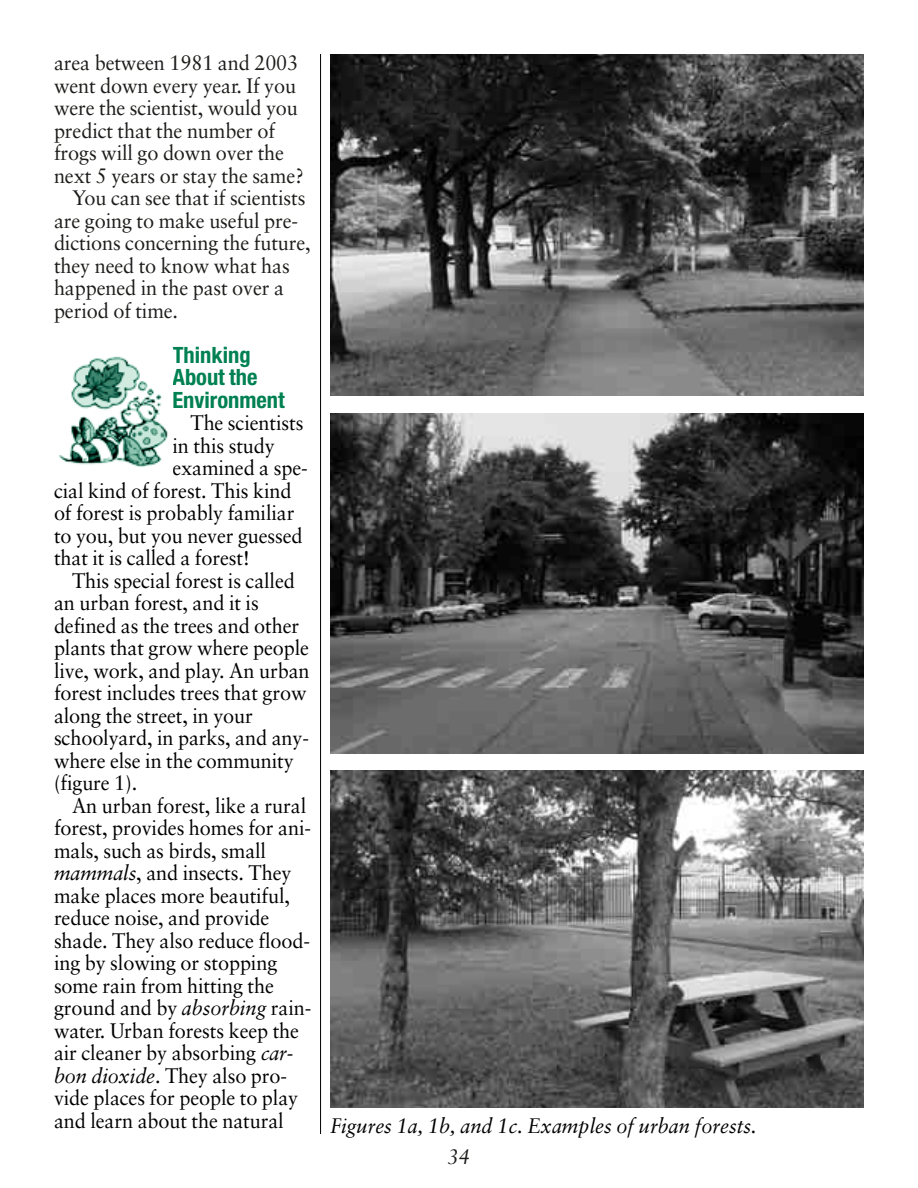
<style>
.page{position:relative;width:918px;height:1188px;background:#fff}
.page>*{position:absolute;margin:0;border:0;box-sizing:border-box;transform-origin:0 0}
.t1{font:700 condensed 22.5px/22.5px "Helvetica Neue";color:#008153}
.t2{font:21px "Sabon";letter-spacing:-.005em;color:#000;scale:.95 1}
.t3{font:21px "Sabon";letter-spacing:-.005em;color:#1c1c1a;scale:.95 1}
.t4{font:italic 21px "Sabon";color:#000;scale:.95 1}
.t5{font:italic 21px "Sabon";color:#1c1c1a;scale:.95 1}
.s1{font-style:italic}
</style>
<div class="page">
<img style="left:59px;top:356px;width:110px;height:112px">
<img style="left:330px;top:770px;width:534px;height:338px">
<img style="left:330px;top:54px;width:534px;height:342px">
<img style="left:330px;top:414px;width:534px;height:340px">
<hr style="left:320px;top:54px;width:1px;height:1080px;background:#000">
<p class="t3" style="left:54px;top:54px;width:259px">area between 1981 and 2003</p>
<p class="t3" style="left:54px;top:76px;width:256px">went down every year. If you</p>
<p class="t3" style="left:54px;top:99px;width:258px">were the scientist, would you</p>
<p class="t3" style="left:54px;top:121px;width:234px">predict that the number of</p>
<p class="t3" style="left:54px;top:144px;width:244px">frogs will go down over the</p>
<p class="t3" style="left:54px;top:166px;width:265px">next 5 years or stay the same?</p>
<p class="t3" style="left:72px;top:189px;width:247px">You can see that if scientists</p>
<p class="t3" style="left:54px;top:211px;width:259px">are going to make useful pre-</p>
<p class="t3" style="left:54px;top:234px;width:272px">dictions concerning the future,</p>
<p class="t3" style="left:54px;top:256px;width:250px">they need to know what has</p>
<p class="t3" style="left:54px;top:279px;width:244px">happened in the past over a</p>
<p class="t3" style="left:54px;top:301px;width:132px">period of time.</p>
<p class="t1" style="left:172px;top:345px;width:114px">Thinking<br>About the<br>Environment</p>
<p class="t2" style="left:190px;top:414px;width:120px">The scientists</p>
<p class="t2" style="left:172px;top:436px;width:109px">in this study</p>
<p class="t2" style="left:172px;top:459px;width:144px">examined a spe-</p>
<p class="t2" style="left:54px;top:481px;width:252px">cial kind of forest. This kind</p>
<p class="t2" style="left:54px;top:504px;width:255px">of forest is probably familiar</p>
<p class="t2" style="left:54px;top:526px;width:263px">to you, but you never guessed</p>
<p class="t2" style="left:54px;top:549px;width:208px">that it is called a forest!</p>
<p class="t2" style="left:72px;top:571px;width:236px">This special forest is called</p>
<p class="t2" style="left:54px;top:594px;width:217px">an urban forest, and it is</p>
<p class="t2" style="left:54px;top:616px;width:260px">defined as the trees and other</p>
<p class="t2" style="left:54px;top:639px;width:270px">plants that grow where people</p>
<p class="t2" style="left:54px;top:661px;width:271px">live, work, and play. An urban</p>
<p class="t2" style="left:54px;top:684px;width:267px">forest includes trees that grow</p>
<p class="t2" style="left:54px;top:706px;width:211px">along the street, in your</p>
<p class="t2" style="left:54px;top:729px;width:270px">schoolyard, in parks, and any-</p>
<p class="t2" style="left:54px;top:751px;width:254px">where else in the community</p>
<p class="t2" style="left:54px;top:774px;width:89px">(figure 1).</p>
<p class="t2" style="left:72px;top:796px;width:248px">An urban forest, like a rural</p>
<p class="t2" style="left:54px;top:819px;width:272px">forest, provides homes for ani-</p>
<p class="t2" style="left:54px;top:841px;width:225px">mals, such as birds, small</p>
<p class="t2" style="left:54px;top:864px;width:251px"><span class="s1">mammals</span>, and insects. They</p>
<p class="t2" style="left:54px;top:886px;width:250px">make places more beautiful,</p>
<p class="t2" style="left:54px;top:909px;width:228px">reduce noise, and provide</p>
<p class="t2" style="left:54px;top:931px;width:271px">shade. They also reduce flood-</p>
<p class="t2" style="left:54px;top:954px;width:237px">ing by slowing or stopping</p>
<p class="t2" style="left:54px;top:976px;width:233px">some rain from hitting the</p>
<p class="t2" style="left:54px;top:999px;width:272px">ground and by <span class="s1">absorbing</span> rain-</p>
<p class="t2" style="left:54px;top:1021px;width:260px">water. Urban forests keep the</p>
<p class="t2" style="left:54px;top:1044px;width:254px">air cleaner by absorbing <span class="s1">car-</span></p>
<p class="t2" style="left:54px;top:1066px;width:247px"><span class="s1">bon dioxide</span>. They also pro-</p>
<p class="t2" style="left:54px;top:1089px;width:259px">vide places for people to play</p>
<p class="t2" style="left:54px;top:1111px;width:243px">and learn about the natural</p>
<p class="t4" style="left:330px;top:1117px;width:451px">Figures 1a, 1b, and 1c. Examples of urban forests.</p>
<p class="t5" style="left:448px;top:1147px;width:25px">34</p>
</div>
